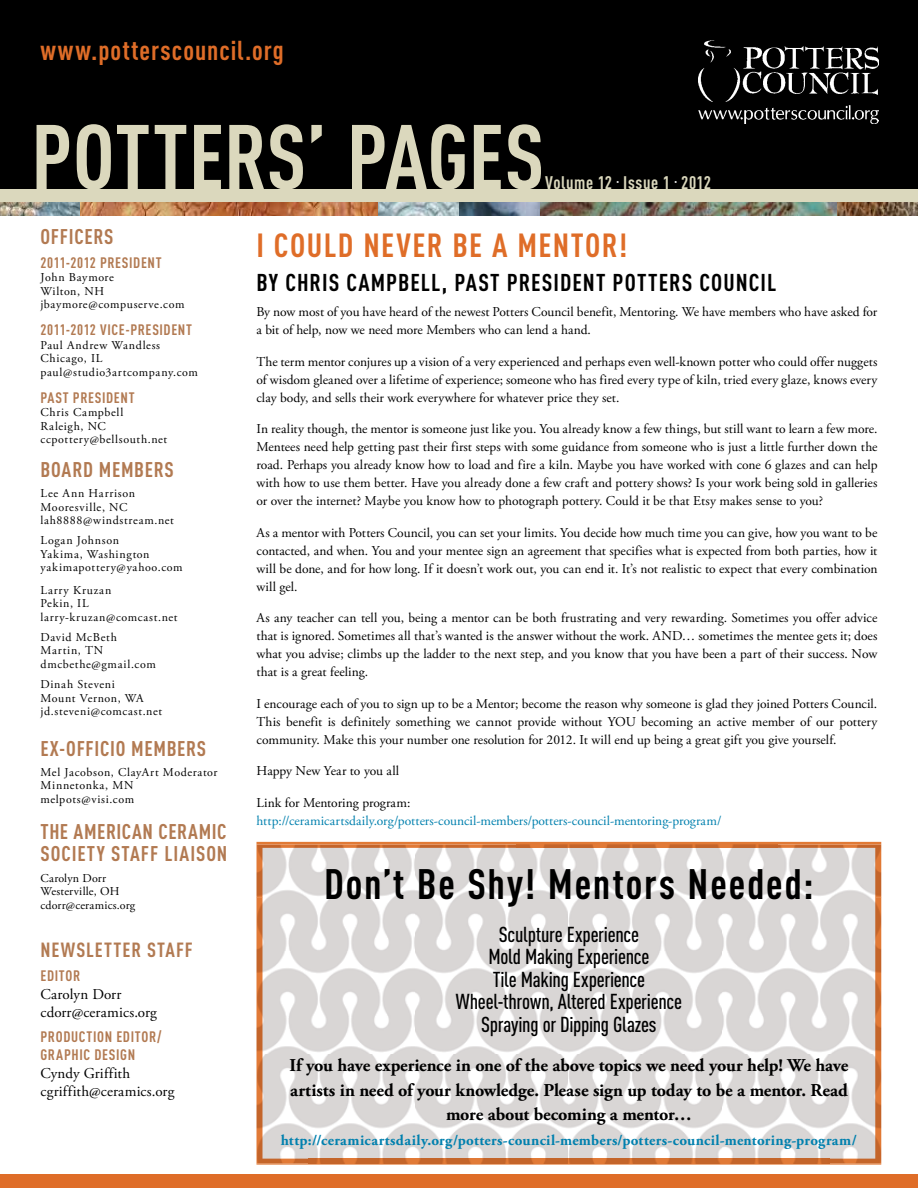
<style>
.page{position:relative;width:918px;height:1188px;background:#fff}
.page>*{position:absolute;margin:0;border:0;box-sizing:border-box;transform-origin:0 0}
.t1{font:700 90px "DIN Cond";letter-spacing:.005em;color:#dbd8bd}
.t2{font:700 42px "DIN Cond";letter-spacing:.04em;color:#000}
.t3{font:700 33px "DIN Cond";letter-spacing:.045em;color:#df6d28}
.t4{font:700 27px "DIN Cond";color:#df6d28}
.t5{font:700 24px "DIN Cond";letter-spacing:.045em;color:#000}
.t6{font:500 21.3px/22.5px "DIN Cond";letter-spacing:-.01em;color:#000;text-align:center}
.t7{font:700 21px/22.5px "DIN Cond";letter-spacing:.035em;color:#b27a52}
.t8{font:700 20.25px "DIN Cond";letter-spacing:.05em;color:#b27a52}
.t9{font:700 18px/24.6px "Adobe Garamond Pro";letter-spacing:-.01em;color:#000;text-align:center}
.t10{font:700 18px "DIN Cond";letter-spacing:.02em;color:#dbd8bd}
.t11{font:700 15px/18px "DIN Cond";letter-spacing:.045em;color:#b27a52}
.t12{font:700 15px "Adobe Garamond Pro";letter-spacing:.02em;color:#0080ae}
.t13{font:15px/18px "Adobe Garamond Pro";letter-spacing:.01em;color:#000}
.t14{font:13.5px/18px "Adobe Garamond Pro";letter-spacing:-.005em;color:#000;text-align:justify}
.t15{font:13.5px "Adobe Garamond Pro";color:#0080ae}
.t16{font:12px/13.5px "Adobe Garamond Pro";letter-spacing:.055em;color:#000}
.t17{font:12px/13.5px "Adobe Garamond Pro";letter-spacing:.015em;color:#000}
</style>
<div class="page">
<div style="left:0;top:1174px;width:918px;height:14px;background:#df6d28"></div>
<div style="left:0;top:0;width:918px;height:189px;background:#000"></div>
<div style="left:0;top:189px;width:918px;height:13px;background:#dbd8bd"></div>
<img style="left:540px;top:202px;width:297px;height:14px">
<svg style="left:837px;top:202px;width:81px;height:14px"></svg>
<svg style="left:0;top:202px;width:81px;height:14px"></svg>
<svg style="left:81px;top:202px;width:297px;height:14px;background:#bd7649"></svg>
<svg style="left:378px;top:202px;width:81px;height:14px"></svg>
<svg style="left:459px;top:202px;width:81px;height:14px"></svg>
<img style="left:698px;top:40px;width:180px;height:84px">
<svg style="left:257px;top:842px;width:624px;height:323px;fill:#d9d6d5"></svg>
<img style="left:256px;top:845px;width:261px;height:53px">
<img style="left:517px;top:845px;width:260px;height:3px">
<img style="left:777px;top:845px;width:104px;height:53px">
<img style="left:256px;top:898px;width:53px;height:265px">
<img style="left:829px;top:898px;width:52px;height:265px">
<img style="left:308px;top:1159px;width:521px;height:4px">
<h3 class="t4" style="left:40px;top:34px;width:245px">WWW.POTTERSCOUNCIL.ORG</h3>
<h1 class="t1" style="left:31px;top:102px;width:515px">POTTERS’ PAGES</h1>
<h3 class="t10" style="left:545px;top:172px;width:167px">VOLUME 12 <sup>•</sup> ISSUE 1 <sup>•</sup> 2012</h3>
<h3 class="t7" style="left:40px;top:225px;width:74px">OFFICERS</h3>
<p class="t11" style="left:40px;top:253px;width:123px">2011-2012 PRESIDENT</p>
<p class="t16" style="left:40px;top:271px;width:145px">John Baymore<br>Wilton, NH jbaymore@compuserve.com</p>
<p class="t11" style="left:40px;top:320px;width:153px">2011-2012 VICE-PRESIDENT</p>
<p class="t16" style="left:40px;top:339px;width:159px">Paul Andrew Wandless<br>Chicago, IL paul@studio3artcompany.com</p>
<p class="t11" style="left:40px;top:388px;width:96px">PAST PRESIDENT</p>
<p class="t16" style="left:40px;top:406px;width:128px">Chris Campbell<br>Raleigh, NC ccpottery@bellsouth.net</p>
<h3 class="t7" style="left:40px;top:458px;width:135px">BOARD MEMBERS</h3>
<p class="t16" style="left:40px;top:487px;width:135px">Lee Ann Harrison<br>Mooresville, NC lah8888@windstream.net</p>
<p class="t16" style="left:40px;top:534px;width:144px">Logan Johnson<br>Yakima, Washington yakimapottery@yahoo.com</p>
<p class="t16" style="left:40px;top:583px;width:139px">Larry Kruzan<br>Pekin, IL larry-kruzan@comcast.net</p>
<p class="t16" style="left:40px;top:631px;width:117px">David McBeth<br>Martin, TN dmcbethe@gmail.com</p>
<p class="t16" style="left:40px;top:678px;width:123px">Dinah Steveni<br>Mount Vernon, WA jd.steveni@comcast.net</p>
<h3 class="t7" style="left:40px;top:736px;width:167px">EX-OFFICIO MEMBERS</h3>
<p class="t16" style="left:40px;top:766px;width:179px">Mel Jacobson, ClayArt Moderator<br>Minnetonka, MN melpots@visi.com</p>
<h3 class="t7" style="left:40px;top:819px;width:188px">THE AMERICAN CERAMIC<br>SOCIETY STAFF LIAISON</h3>
<p class="t17" style="left:40px;top:871px;width:96px">Carolyn Dorr<br>Westerville, OH cdorr@ceramics.org</p>
<h3 class="t8" style="left:40px;top:937px;width:154px">NEWSLETTER STAFF</h3>
<p class="t11" style="left:40px;top:967px;width:41px">EDITOR</p>
<p class="t13" style="left:40px;top:986px;width:118px">Carolyn Dorr cdorr@ceramics.org</p>
<p class="t11" style="left:40px;top:1027px;width:123px">PRODUCTION EDITOR/<br>GRAPHIC DESIGN</p>
<p class="t13" style="left:40px;top:1065px;width:135px">Cyndy Griffith cgriffith@ceramics.org</p>
<h3 class="t3" style="left:256px;top:225px;width:372px">I COULD NEVER BE A MENTOR!</h3>
<h3 class="t5" style="left:256px;top:268px;width:521px">BY CHRIS CAMPBELL, PAST PRESIDENT POTTERS COUNCIL</h3>
<p class="t14" style="left:256px;top:303px;width:622px">By now most of you have heard of the newest Potters Council benefit, Mentoring. We have members who have asked for a bit of help, now we need more Members who can lend a hand.</p>
<p class="t14" style="left:256px;top:353px;width:622px">The term mentor conjures up a vision of a very experienced and perhaps even well-known potter who could offer nuggets of wisdom gleaned over a lifetime of experience; someone who has fired every type of kiln, tried every glaze, knows every clay body, and sells their work everywhere for whatever price they set.</p>
<p class="t14" style="left:256px;top:420px;width:623px">In reality though, the mentor is someone just like you. You already know a few things, but still want to learn a few more.<br>Mentees need help getting past their first steps with some guidance from someone who is just a little further down the road. Perhaps you already know how to load and fire a kiln. Maybe you have worked with cone 6 glazes and can help with how to use them better. Have you already done a few craft and pottery shows? Is your work being sold in galleries or over the internet? Maybe you know how to photograph pottery. Could it be that Etsy makes sense to you?</p>
<p class="t14" style="left:256px;top:524px;width:622px">As a mentor with Potters Council, you can set your limits. You decide how much time you can give, how you want to be contacted, and when. You and your mentee sign an agreement that specifies what is expected from both parties, how it will be done, and for how long. If it doesn’t work out, you can end it. It’s not realistic to expect that every combination will gel.</p>
<p class="t14" style="left:256px;top:609px;width:622px">As any teacher can tell you, being a mentor can be both frustrating and very rewarding. Sometimes you offer advice that is ignored. Sometimes all that’s wanted is the answer without the work. AND… sometimes the mentee gets it; does what you advise; climbs up the ladder to the next step, and you know that you have been a part of their success. Now that is a great feeling.</p>
<p class="t14" style="left:256px;top:695px;width:622px">I encourage each of you to sign up to be a Mentor; become the reason why someone is glad they joined Potters Council.<br>This benefit is definitely something we cannot provide without YOU becoming an active member of our pottery community. Make this your number one resolution for 2012. It will end up being a great gift you give yourself.</p>
<p class="t14" style="left:256px;top:762px;width:144px">Happy New Year to you all</p>
<p class="t14" style="left:256px;top:794px;width:155px">Link for Mentoring program:</p>
<p class="t15" style="left:256px;top:812px;width:467px">http://ceramicartsdaily.org/potters-council-members/potters-council-mentoring-program/</p>
<h2 class="t2" style="left:324px;top:859px;width:491px">DON’T BE SHY! MENTORS NEEDED:</h2>
<h3 class="t6" style="left:456px;top:923px;width:228px">Sculpture Experience<br>Mold Making Experience<br>Tile Making Experience<br>Wheel-thrown, Altered Experience<br>Spraying or Dipping Glazes</h3>
<h3 class="t9" style="left:289px;top:1053px;width:561px">If you have experience in one of the above topics we need your help! We have artists in need of your knowledge. Please sign up today to be a mentor. Read more about becoming a mentor…</h3>
<p class="t12" style="left:281px;top:1131px;width:578px">http://ceramicartsdaily.org/potters-council-members/potters-council-mentoring-program/</p>
</div>
